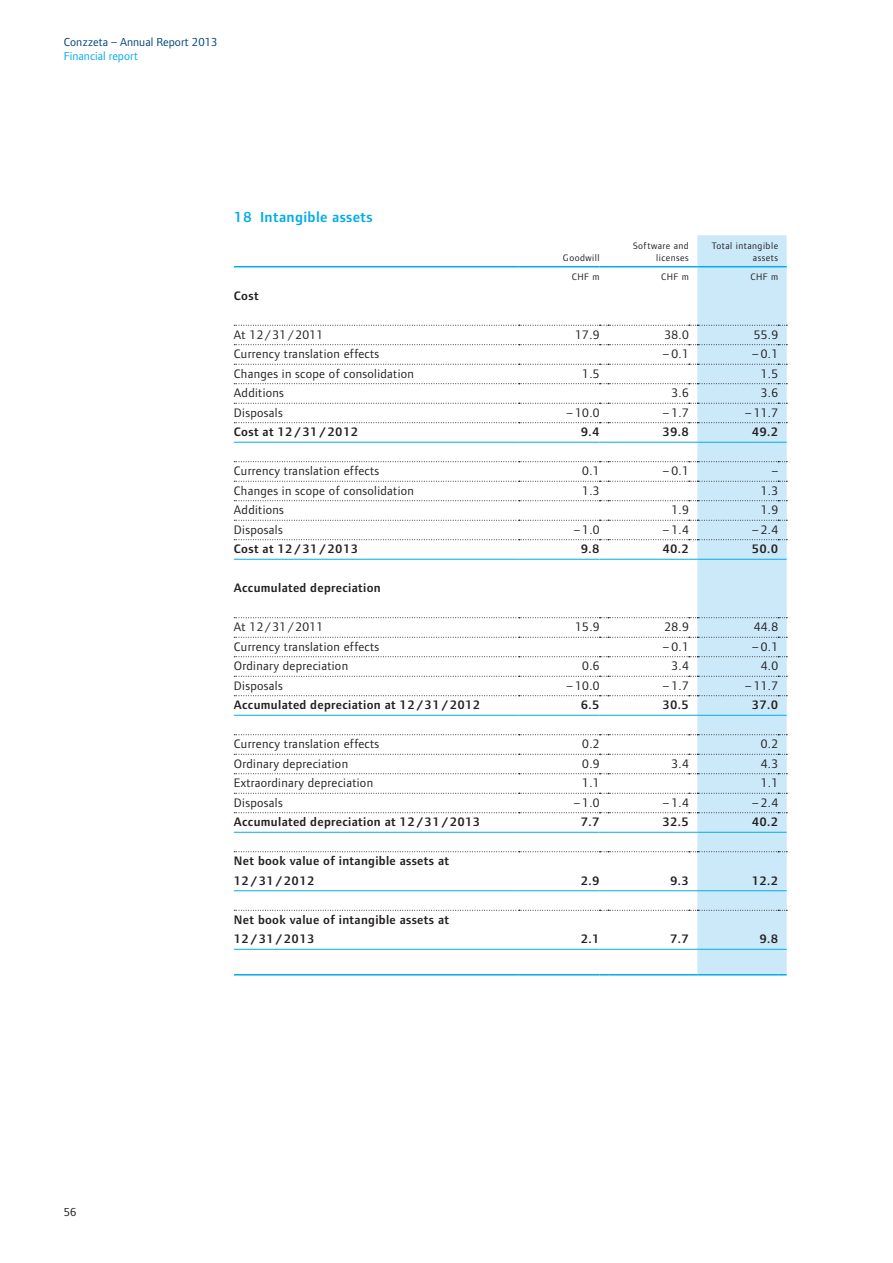
<style>
.page{position:relative;width:893px;height:1263px;background:#fff}
.page>*{position:absolute;margin:0;border:0;box-sizing:border-box;transform-origin:0 0}
.t1{font:600 15px "Foundry Form Sans";letter-spacing:.025em;color:#00acea}
.t2{font:12.75px "Foundry Form Sans";letter-spacing:.025em;color:#231f20}
.t3{font:600 12.75px/19.5px "Foundry Form Sans";letter-spacing:.025em;color:#231f20}
.t4{font:12px "Foundry Form Sans";letter-spacing:.005em;color:#00447b}
.t5{font:12px "Foundry Form Sans";letter-spacing:.005em;color:#00acea}
.t6{font:12px "Foundry Form Sans";color:#231f20}
.t7{font:9.75px/12px "Foundry Form Sans";letter-spacing:.05em;color:#231f20;text-align:right}
</style>
<div class="page">
<div style="left:697px;top:235px;width:90px;height:739px;background:#cce9f9"></div>
<hr style="left:234px;top:266px;width:285px;height:1px;background:#00acea">
<hr style="left:519px;top:266px;width:81px;height:1px;background:#00acea">
<hr style="left:608px;top:266px;width:81px;height:1px;background:#00acea">
<hr style="left:697px;top:266px;width:81px;height:1px;background:#00acea">
<hr style="left:234px;top:974px;width:285px;height:1px;background:#00acea">
<hr style="left:519px;top:974px;width:81px;height:1px;background:#00acea">
<hr style="left:608px;top:974px;width:81px;height:1px;background:#00acea">
<hr style="left:697px;top:974px;width:81px;height:1px;background:#00acea">
<svg style="left:234px;top:325px;width:553px;height:1px"></svg>
<svg style="left:234px;top:344px;width:553px;height:1px"></svg>
<svg style="left:234px;top:364px;width:553px;height:1px"></svg>
<svg style="left:234px;top:383px;width:553px;height:1px"></svg>
<svg style="left:234px;top:403px;width:553px;height:1px"></svg>
<svg style="left:234px;top:422px;width:553px;height:1px"></svg>
<svg style="left:234px;top:461px;width:553px;height:1px"></svg>
<svg style="left:234px;top:481px;width:553px;height:1px"></svg>
<svg style="left:234px;top:500px;width:553px;height:1px"></svg>
<svg style="left:234px;top:520px;width:553px;height:1px"></svg>
<svg style="left:234px;top:539px;width:553px;height:1px"></svg>
<svg style="left:234px;top:617px;width:553px;height:1px"></svg>
<svg style="left:234px;top:637px;width:553px;height:1px"></svg>
<svg style="left:234px;top:656px;width:553px;height:1px"></svg>
<svg style="left:234px;top:676px;width:553px;height:1px"></svg>
<svg style="left:234px;top:695px;width:553px;height:1px"></svg>
<svg style="left:234px;top:734px;width:553px;height:1px"></svg>
<svg style="left:234px;top:754px;width:553px;height:1px"></svg>
<svg style="left:234px;top:773px;width:553px;height:1px"></svg>
<svg style="left:234px;top:793px;width:553px;height:1px"></svg>
<svg style="left:234px;top:812px;width:553px;height:1px"></svg>
<svg style="left:234px;top:851px;width:553px;height:1px"></svg>
<svg style="left:234px;top:910px;width:553px;height:1px"></svg>
<hr style="left:234px;top:442px;width:285px;height:1px;background:#00acea">
<hr style="left:519px;top:442px;width:81px;height:1px;background:#00acea">
<hr style="left:608px;top:442px;width:81px;height:1px;background:#00acea">
<hr style="left:697px;top:442px;width:81px;height:1px;background:#00acea">
<hr style="left:234px;top:559px;width:285px;height:1px;background:#00acea">
<hr style="left:519px;top:559px;width:81px;height:1px;background:#00acea">
<hr style="left:608px;top:559px;width:81px;height:1px;background:#00acea">
<hr style="left:697px;top:559px;width:81px;height:1px;background:#00acea">
<hr style="left:234px;top:715px;width:285px;height:1px;background:#00acea">
<hr style="left:519px;top:715px;width:81px;height:1px;background:#00acea">
<hr style="left:608px;top:715px;width:81px;height:1px;background:#00acea">
<hr style="left:697px;top:715px;width:81px;height:1px;background:#00acea">
<hr style="left:234px;top:832px;width:285px;height:1px;background:#00acea">
<hr style="left:519px;top:832px;width:81px;height:1px;background:#00acea">
<hr style="left:608px;top:832px;width:81px;height:1px;background:#00acea">
<hr style="left:697px;top:832px;width:81px;height:1px;background:#00acea">
<hr style="left:234px;top:890px;width:285px;height:1px;background:#00acea">
<hr style="left:519px;top:890px;width:81px;height:1px;background:#00acea">
<hr style="left:608px;top:890px;width:81px;height:1px;background:#00acea">
<hr style="left:697px;top:890px;width:81px;height:1px;background:#00acea">
<hr style="left:234px;top:949px;width:285px;height:1px;background:#00acea">
<hr style="left:519px;top:949px;width:81px;height:1px;background:#00acea">
<hr style="left:608px;top:949px;width:81px;height:1px;background:#00acea">
<hr style="left:697px;top:949px;width:81px;height:1px;background:#00acea">
<p class="t4" style="left:64px;top:34px;width:155px">Conzzeta – Annual Report 2013</p>
<p class="t5" style="left:64px;top:49px;width:76px">Financial report</p>
<p class="t1" style="left:234px;top:208px;width:140px">18 Intangible assets</p>
<p class="t7" style="left:563px;top:251px;width:38px">Goodwill</p>
<p class="t7" style="left:633px;top:239px;width:57px">Software and licenses</p>
<p class="t7" style="left:712px;top:239px;width:68px">Total intangible assets</p>
<p class="t7" style="left:572px;top:271px;width:29px">CHF m</p>
<p class="t7" style="left:661px;top:271px;width:29px">CHF m</p>
<p class="t7" style="left:750px;top:271px;width:29px">CHF m</p>
<p class="t3" style="left:234px;top:286px;width:26px">Cost</p>
<p class="t2" style="left:234px;top:327px;width:91px">At 12/31/2011</p>
<p class="t2" style="left:575px;top:327px;width:26px">17.9</p>
<p class="t2" style="left:664px;top:327px;width:26px">38.0</p>
<p class="t2" style="left:754px;top:327px;width:26px">55.9</p>
<p class="t2" style="left:234px;top:346px;width:147px">Currency translation effects</p>
<p class="t2" style="left:663px;top:346px;width:27px">– 0.1</p>
<p class="t2" style="left:752px;top:346px;width:27px">– 0.1</p>
<p class="t2" style="left:234px;top:366px;width:182px">Changes in scope of consolidation</p>
<p class="t2" style="left:582px;top:366px;width:19px">1.5</p>
<p class="t2" style="left:761px;top:366px;width:19px">1.5</p>
<p class="t2" style="left:234px;top:385px;width:52px">Additions</p>
<p class="t2" style="left:672px;top:385px;width:19px">3.6</p>
<p class="t2" style="left:761px;top:385px;width:19px">3.6</p>
<p class="t2" style="left:234px;top:405px;width:50px">Disposals</p>
<p class="t2" style="left:567px;top:405px;width:34px">– 10.0</p>
<p class="t2" style="left:663px;top:405px;width:27px">– 1.7</p>
<p class="t2" style="left:745px;top:405px;width:34px">– 11.7</p>
<p class="t3" style="left:234px;top:422px;width:126px">Cost at 12/31/2012</p>
<p class="t3" style="left:581px;top:422px;width:20px">9.4</p>
<p class="t3" style="left:662px;top:422px;width:28px">39.8</p>
<p class="t3" style="left:752px;top:422px;width:28px">49.2</p>
<p class="t2" style="left:234px;top:463px;width:147px">Currency translation effects</p>
<p class="t2" style="left:582px;top:463px;width:19px">0.1</p>
<p class="t2" style="left:663px;top:463px;width:27px">– 0.1</p>
<p class="t2" style="left:772px;top:463px;width:8px">–</p>
<p class="t2" style="left:234px;top:483px;width:182px">Changes in scope of consolidation</p>
<p class="t2" style="left:582px;top:483px;width:19px">1.3</p>
<p class="t2" style="left:761px;top:483px;width:19px">1.3</p>
<p class="t2" style="left:234px;top:502px;width:52px">Additions</p>
<p class="t2" style="left:672px;top:502px;width:19px">1.9</p>
<p class="t2" style="left:761px;top:502px;width:19px">1.9</p>
<p class="t2" style="left:234px;top:522px;width:50px">Disposals</p>
<p class="t2" style="left:574px;top:522px;width:27px">– 1.0</p>
<p class="t2" style="left:663px;top:522px;width:27px">– 1.4</p>
<p class="t2" style="left:752px;top:522px;width:27px">– 2.4</p>
<p class="t3" style="left:234px;top:539px;width:126px">Cost at 12/31/2013</p>
<p class="t3" style="left:581px;top:539px;width:20px">9.8</p>
<p class="t3" style="left:662px;top:539px;width:28px">40.2</p>
<p class="t3" style="left:752px;top:539px;width:28px">50.0</p>
<p class="t3" style="left:234px;top:578px;width:148px">Accumulated depreciation</p>
<p class="t2" style="left:234px;top:619px;width:91px">At 12/31/2011</p>
<p class="t2" style="left:575px;top:619px;width:26px">15.9</p>
<p class="t2" style="left:664px;top:619px;width:26px">28.9</p>
<p class="t2" style="left:754px;top:619px;width:26px">44.8</p>
<p class="t2" style="left:234px;top:639px;width:147px">Currency translation effects</p>
<p class="t2" style="left:663px;top:639px;width:27px">– 0.1</p>
<p class="t2" style="left:752px;top:639px;width:27px">– 0.1</p>
<p class="t2" style="left:234px;top:658px;width:116px">Ordinary depreciation</p>
<p class="t2" style="left:582px;top:658px;width:19px">0.6</p>
<p class="t2" style="left:672px;top:658px;width:19px">3.4</p>
<p class="t2" style="left:761px;top:658px;width:19px">4.0</p>
<p class="t2" style="left:234px;top:678px;width:50px">Disposals</p>
<p class="t2" style="left:567px;top:678px;width:34px">– 10.0</p>
<p class="t2" style="left:663px;top:678px;width:27px">– 1.7</p>
<p class="t2" style="left:745px;top:678px;width:34px">– 11.7</p>
<p class="t3" style="left:234px;top:695px;width:248px">Accumulated depreciation at 12/31/2012</p>
<p class="t3" style="left:581px;top:695px;width:20px">6.5</p>
<p class="t3" style="left:662px;top:695px;width:28px">30.5</p>
<p class="t3" style="left:752px;top:695px;width:28px">37.0</p>
<p class="t2" style="left:234px;top:736px;width:147px">Currency translation effects</p>
<p class="t2" style="left:582px;top:736px;width:19px">0.2</p>
<p class="t2" style="left:761px;top:736px;width:19px">0.2</p>
<p class="t2" style="left:234px;top:756px;width:116px">Ordinary depreciation</p>
<p class="t2" style="left:582px;top:756px;width:19px">0.9</p>
<p class="t2" style="left:672px;top:756px;width:19px">3.4</p>
<p class="t2" style="left:761px;top:756px;width:19px">4.3</p>
<p class="t2" style="left:234px;top:775px;width:141px">Extraordinary depreciation</p>
<p class="t2" style="left:582px;top:775px;width:19px">1.1</p>
<p class="t2" style="left:761px;top:775px;width:19px">1.1</p>
<p class="t2" style="left:234px;top:795px;width:50px">Disposals</p>
<p class="t2" style="left:574px;top:795px;width:27px">– 1.0</p>
<p class="t2" style="left:663px;top:795px;width:27px">– 1.4</p>
<p class="t2" style="left:752px;top:795px;width:27px">– 2.4</p>
<p class="t3" style="left:234px;top:812px;width:248px">Accumulated depreciation at 12/31/2013</p>
<p class="t3" style="left:581px;top:812px;width:20px">7.7</p>
<p class="t3" style="left:662px;top:812px;width:28px">32.5</p>
<p class="t3" style="left:752px;top:812px;width:28px">40.2</p>
<p class="t3" style="left:234px;top:851px;width:217px">Net book value of intangible assets at<br>12/31/2012</p>
<p class="t3" style="left:581px;top:871px;width:20px">2.9</p>
<p class="t3" style="left:670px;top:871px;width:20px">9.3</p>
<p class="t3" style="left:752px;top:871px;width:28px">12.2</p>
<p class="t3" style="left:234px;top:910px;width:217px">Net book value of intangible assets at<br>12/31/2013</p>
<p class="t3" style="left:581px;top:929px;width:20px">2.1</p>
<p class="t3" style="left:670px;top:929px;width:20px">7.7</p>
<p class="t3" style="left:759px;top:929px;width:20px">9.8</p>
<p class="t6" style="left:64px;top:1205px;width:14px">56</p>
</div>
